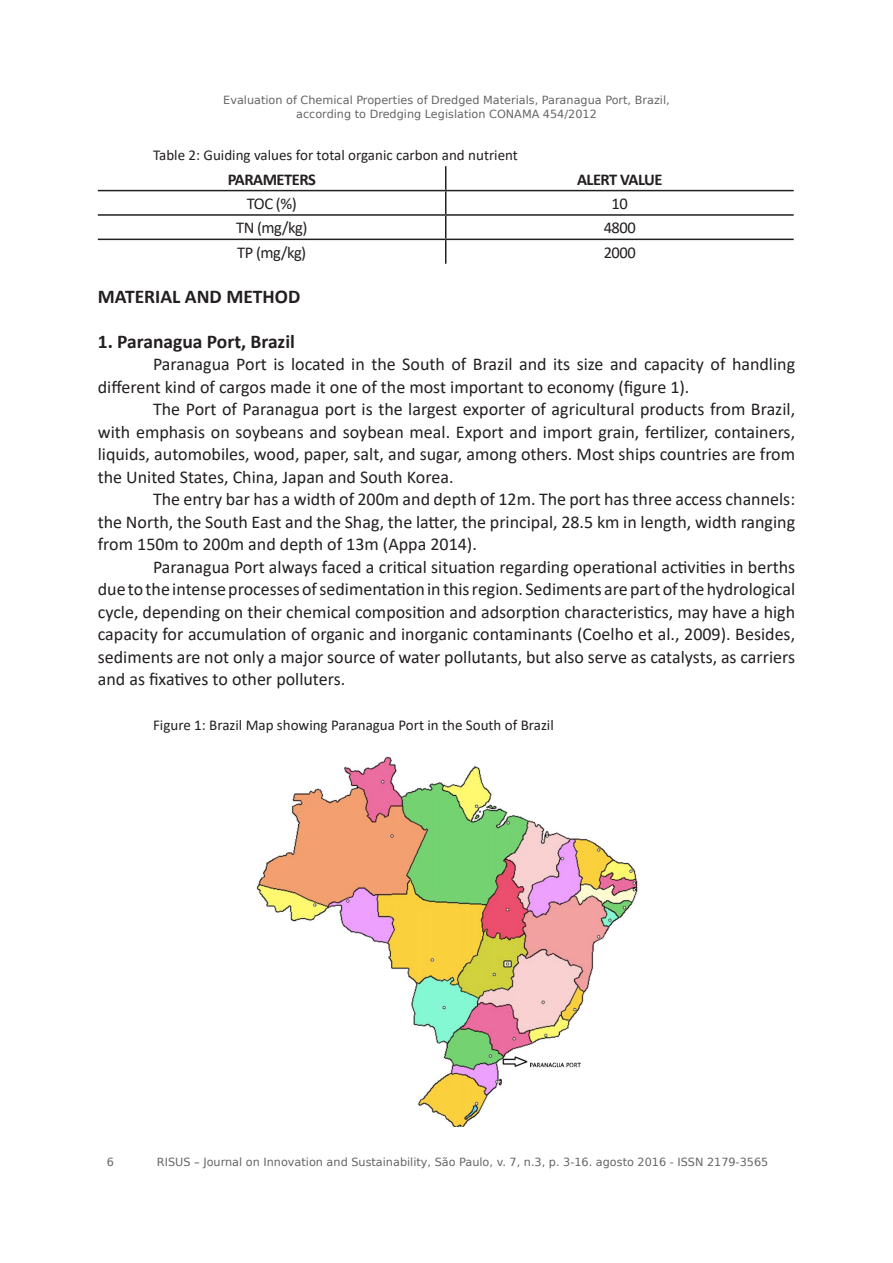
<style>
.page{position:relative;width:893px;height:1263px;background:#fff}
.page>*{position:absolute;margin:0;border:0;box-sizing:border-box;transform-origin:0 0}
.Corpo_texto{font:700 19.5px "Calibri";color:#231f20}
.Corpo_texto-2{font:18px/22.5px "Calibri";color:#231f20;text-align:justify}
.img{font:16.5px "Calibri";letter-spacing:-.03em;color:#231f20}
.img-2{font:700 16.5px "Calibri";letter-spacing:-.03em;color:#231f20}
.Corpo_texto-3{font:15px "Calibri";color:#231f20}
.t1{font:11.25px/13.5px "DejaVu Sans";color:#656568;text-align:center}
</style>
<div class="page">
<hr style="left:98px;top:190px;width:348px;height:1px;background:#231f20">
<hr style="left:446px;top:190px;width:348px;height:1px;background:#231f20">
<hr style="left:98px;top:214px;width:348px;height:2px;background:#231f20">
<hr style="left:446px;top:214px;width:348px;height:2px;background:#231f20">
<hr style="left:98px;top:239px;width:348px;height:1px;background:#231f20">
<hr style="left:446px;top:239px;width:348px;height:1px;background:#231f20">
<svg style="left:445px;top:166px;width:1px;height:98px"></svg>
<img style="left:256px;top:757px;width:382px;height:370px">
<p class="t1" style="left:223px;top:93px;width:448px">Evaluation of Chemical Properties of Dredged Materials, Paranagua Port, Brazil, according to Dredging Legislation CONAMA 454/2012</p>
<p class="Corpo_texto-3" style="left:153px;top:145px;width:366px">Table 2: Guiding values for total organic carbon and nutrient</p>
<p class="img-2" style="left:228px;top:167px;width:90px">PARAMETERS</p>
<p class="img-2" style="left:577px;top:167px;width:87px">ALERT VALUE</p>
<p class="img" style="left:247px;top:192px;width:51px">TOC (%)</p>
<p class="img" style="left:612px;top:192px;width:18px">10</p>
<p class="img" style="left:236px;top:216px;width:73px">TN (mg/kg)</p>
<p class="img" style="left:604px;top:216px;width:33px">4800</p>
<p class="img" style="left:237px;top:241px;width:71px">TP (mg/kg)</p>
<p class="img" style="left:604px;top:241px;width:33px">2000</p>
<p class="Corpo_texto" style="left:98px;top:282px;width:204px">MATERIAL AND METHOD</p>
<p class="Corpo_texto" style="left:98px;top:327px;width:199px">1. Paranagua Port, Brazil</p>
<p class="Corpo_texto-2" style="left:98px;top:353px;width:699px;text-indent:55px">Paranagua Port is located in the South of Brazil and its size and capacity of handling different kind of cargos made it one of the most important to economy (figure 1).</p>
<p class="Corpo_texto-2" style="left:98px;top:398px;width:699px;text-indent:55px">The Port of Paranagua port is the largest exporter of agricultural products from Brazil, with emphasis on soybeans and soybean meal. Export and import grain, fertilizer, containers, liquids, automobiles, wood, paper, salt, and sugar, among others. Most ships countries are from the United States, China, Japan and South Korea.</p>
<p class="Corpo_texto-2" style="left:98px;top:488px;width:699px;text-indent:55px">The entry bar has a width of 200m and depth of 12m. The port has three access channels: the North, the South East and the Shag, the latter, the principal, 28.5 km in length, width ranging from 150m to 200m and depth of 13m (Appa 2014).</p>
<p class="Corpo_texto-2" style="left:98px;top:555px;width:699px;text-indent:55px">Paranagua Port always faced a critical situation regarding operational activities in berths due to the intense processes of sedimentation in this region. Sediments are part of the hydrological cycle, depending on their chemical composition and adsorption characteristics, may have a high capacity for accumulation of organic and inorganic contaminants (Coelho et al., 2009). Besides, sediments are not only a major source of water pollutants, but also serve as catalysts, as carriers and as fixatives to other polluters.</p>
<p class="Corpo_texto-3" style="left:153px;top:715px;width:402px">Figure 1: Brazil Map showing Paranagua Port in the South of Brazil</p>
<p class="t1" style="left:107px;top:1155px;width:9px">6</p>
<p class="t1" style="left:157px;top:1155px;width:613px">RISUS – Journal on Innovation and Sustainability, São Paulo, v. 7, n.3, p. 3-16. agosto 2016 - ISSN 2179-3565</p>
</div>
